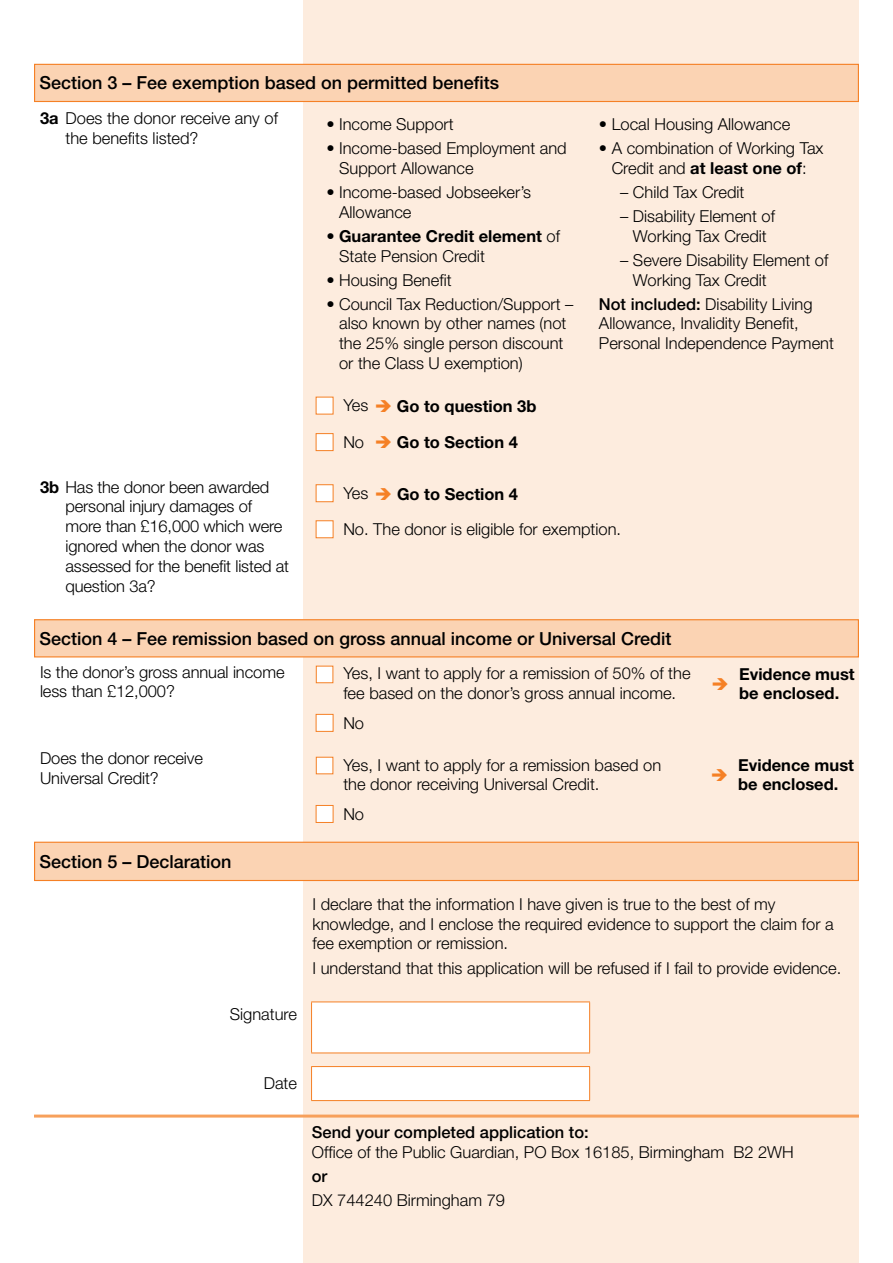
<style>
.page{position:relative;width:893px;height:1263px;background:#fff}
.page>*{position:absolute;margin:0;border:0;box-sizing:border-box;transform-origin:0 0}
.t1{font:500 18px "Helvetica Neue LT Pro";color:#000}
.t2{font:300 16.5px/19.8px "Helvetica Neue LT Pro";color:#000}
.t3{font:700 16.5px/19.5px "Helvetica Neue LT Pro";color:#000}
.t4{font:500 16.5px "Helvetica Neue LT Pro";color:#000}
.s1{font-weight:700}
.s2{font-weight:300}
.s3{font-weight:500}
.s4{color:#f58025}
</style>
<div class="page">
<div style="left:303px;top:0;width:556px;height:1263px;background:#fdecde"></div>
<div style="left:35px;top:620px;width:823px;height:37px;background:#fbd3b3"></div>
<div style="left:34px;top:619px;width:825px;height:38px;border:1px solid #f58025"></div>
<div style="left:35px;top:842px;width:823px;height:38px;background:#fbd3b3"></div>
<div style="left:34px;top:842px;width:825px;height:39px;border:1px solid #f58025"></div>
<svg style="left:312px;top:1002px;width:278px;height:98px;background:#fefbf8"></svg>
<hr style="left:311px;top:1002px;width:1px;height:50px;background:#f58025">
<hr style="left:311px;top:1001px;width:279px;height:1px;background:#f58025">
<hr style="left:589px;top:1002px;width:1px;height:50px;background:#f58025">
<hr style="left:311px;top:1052px;width:279px;height:1px;background:#f58025">
<hr style="left:311px;top:1067px;width:1px;height:33px;background:#f58025">
<hr style="left:311px;top:1066px;width:279px;height:1px;background:#f58025">
<hr style="left:311px;top:1100px;width:279px;height:1px;background:#f58025">
<hr style="left:589px;top:1067px;width:1px;height:33px;background:#f58025">
<hr style="left:34px;top:1114px;width:825px;height:3px;background:#f7a05b">
<div style="left:35px;top:64px;width:823px;height:37px;background:#fbd3b3"></div>
<div style="left:34px;top:64px;width:825px;height:38px;border:1px solid #f58025"></div>
<div style="left:316px;top:397px;width:17px;height:17px;background:#fff"></div>
<div style="left:316px;top:433px;width:17px;height:18px;background:#fff;border:1px solid #f58025"></div>
<div style="left:316px;top:484px;width:17px;height:18px;background:#fff;border:1px solid #f58025"></div>
<div style="left:316px;top:520px;width:17px;height:18px;background:#fff;border:1px solid #f58025"></div>
<div style="left:316px;top:666px;width:17px;height:17px;background:#fff;border:1px solid #f58025"></div>
<div style="left:316px;top:714px;width:17px;height:18px;background:#fff;border:1px solid #f58025"></div>
<div style="left:316px;top:757px;width:17px;height:17px;background:#fff;border:1px solid #f58025"></div>
<div style="left:316px;top:805px;width:17px;height:18px;background:#fff;border:1px solid #f58025"></div>
<p class="t1" style="left:39px;top:72px;width:461px">Section 3 – Fee exemption based on permitted benefits</p>
<p class="t2" style="left:66px;top:108px;width:214px;text-indent:-26px"><span class="s1">3a</span> Does the donor receive any of the benefits listed?</p>
<p class="t2" style="left:326px;top:114px;width:129px">• Income Support</p>
<p class="t2" style="left:339px;top:138px;width:229px;text-indent:-13px">• Income-based Employment and<br>Support Allowance</p>
<p class="t2" style="left:339px;top:182px;width:193px;text-indent:-13px">• Income-based Jobseeker’s<br>Allowance</p>
<p class="t3" style="left:339px;top:226px;width:222px;text-indent:-13px"><span class="s2">•</span> Guarantee Credit element <span class="s2">of<br>State Pension Credit</span></p>
<p class="t2" style="left:326px;top:269px;width:127px">• Housing Benefit</p>
<p class="t2" style="left:339px;top:293px;width:236px;text-indent:-13px">• Council Tax Reduction/Support – also known by other names (not the 25% single person discount or the Class U exemption)</p>
<p class="t2" style="left:599px;top:114px;width:193px">• Local Housing Allowance</p>
<p class="t2" style="left:599px;top:138px;width:226px;text-align:center">• A combination of Working Tax<br>Credit and <span class="s1">at least one of</span>:</p>
<p class="t2" style="left:620px;top:182px;width:126px">– Child Tax Credit</p>
<p class="t2" style="left:620px;top:206px;width:156px;text-align:center">– Disability Element of<br>Working Tax Credit</p>
<p class="t2" style="left:633px;top:250px;width:197px;text-indent:-13px">– Severe Disability Element of<br>Working Tax Credit</p>
<p class="t2" style="left:599px;top:293px;width:237px"><span class="s3">Not included:</span> Disability Living<br>Allowance, Invalidity Benefit,<br>Personal Independence Payment</p>
<p class="t3" style="left:343px;top:396px;width:195px"><span class="s2">Yes</span> <span class="s4">➔</span> Go to question 3b</p>
<p class="t2" style="left:343px;top:432px;width:22px">No</p>
<p class="t3" style="left:375px;top:432px;width:145px"><span class="s4">➔</span> Go to Section 4</p>
<p class="t3" style="left:343px;top:484px;width:176px"><span class="s2">Yes</span> <span class="s4">➔</span> Go to Section 4</p>
<p class="t2" style="left:343px;top:519px;width:279px">No. The donor is eligible for exemption.</p>
<p class="t2" style="left:66px;top:476px;width:225px;text-indent:-26px"><span class="s1">3b</span> Has the donor been awarded personal injury damages of more than £16,000 which were ignored when the donor was assessed for the benefit listed at question 3a?</p>
<p class="t1" style="left:39px;top:628px;width:633px">Section 4 – Fee remission based on gross annual income or Universal Credit</p>
<p class="t2" style="left:40px;top:661px;width:246px">Is the donor’s gross annual income less than £12,000?</p>
<p class="t2" style="left:343px;top:663px;width:349px">Yes, I want to apply for a remission of 50% of the fee based on the donor’s gross annual income.</p>
<p class="t3" style="left:739px;top:664px;width:117px">Evidence must be enclosed.</p>
<p class="t2" style="left:343px;top:713px;width:22px">No</p>
<p class="t2" style="left:343px;top:754px;width:319px">Yes, I want to apply for a remission based on the donor receiving Universal Credit.</p>
<p class="t3" style="left:738px;top:755px;width:117px">Evidence must be enclosed.</p>
<p class="t2" style="left:343px;top:804px;width:22px">No</p>
<p class="t2" style="left:40px;top:748px;width:165px">Does the donor receive<br>Universal Credit?</p>
<p class="t1" style="left:39px;top:851px;width:194px">Section 5 – Declaration</p>
<p class="t2" style="left:230px;top:1003px;width:69px">Signature</p>
<p class="t2" style="left:312px;top:894px;width:523px">I declare that the information I have given is true to the best of my knowledge, and I enclose the required evidence to support the claim for a fee exemption or remission.</p>
<p class="t2" style="left:312px;top:957px;width:530px">I understand that this application will be refused if I fail to provide evidence.</p>
<p class="t2" style="left:264px;top:1073px;width:35px">Date</p>
<p class="t2" style="left:312px;top:1122px;width:484px"><span class="s3">Send your completed application to:<br></span>Office of the Public Guardian, PO Box 16185, Birmingham B2 2WH</p>
<p class="t4" style="left:312px;top:1166px;width:17px">or</p>
<p class="t2" style="left:312px;top:1190px;width:195px">DX 744240 Birmingham 79</p>
</div>
